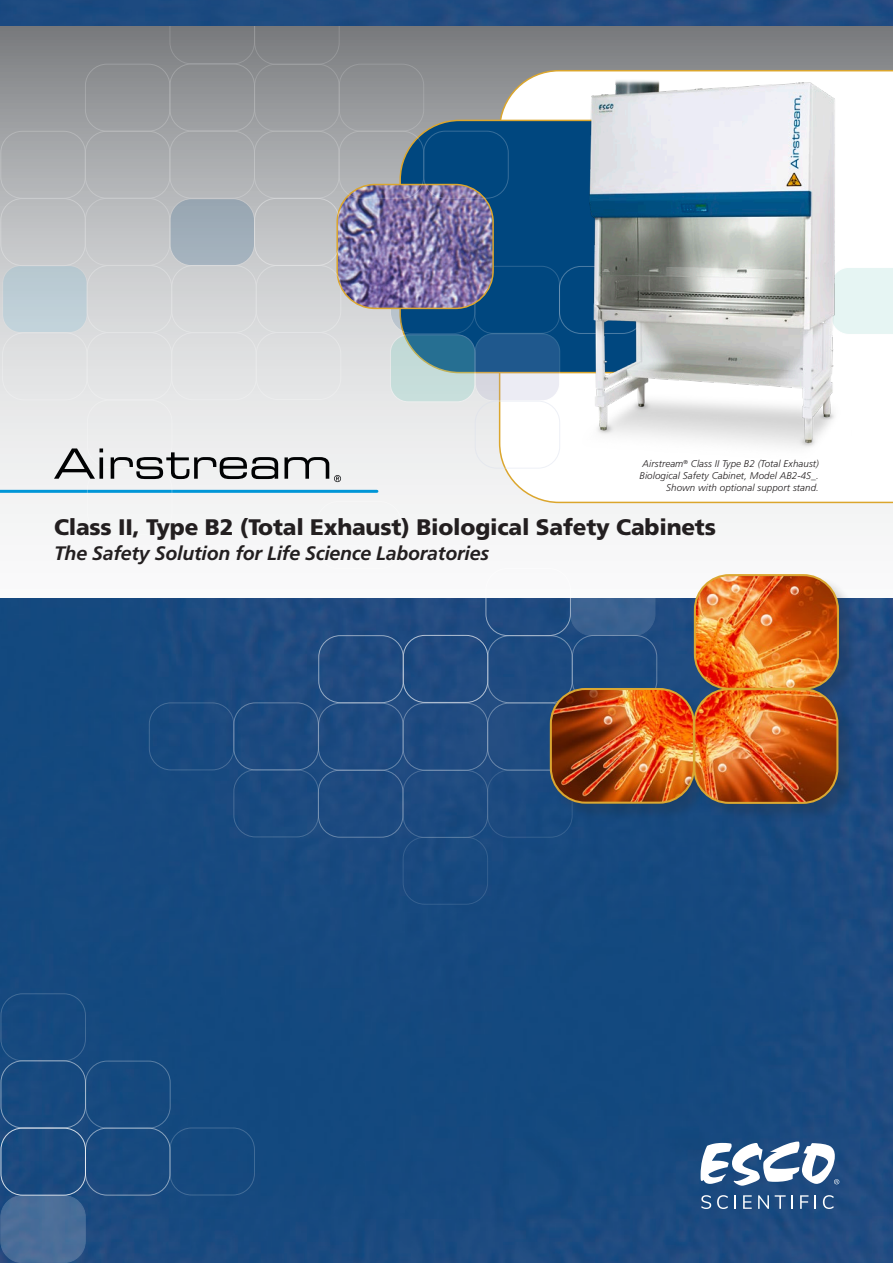
<style>
.page{position:relative;width:893px;height:1263px;background:#fff}
.page>*{position:absolute;margin:0;border:0;box-sizing:border-box;transform-origin:0 0}
.t1{font:900 22.5px "Frutiger LT Std";letter-spacing:-.01em;color:#231f20}
.t2{font:italic 700 19.5px "Frutiger LT Std";letter-spacing:-.01em;color:#231f20}
.t3{font:italic 300 9.75px/11.6px "Frutiger LT Std";letter-spacing:.01em;color:#231f20;text-align:right}
</style>
<div class="page">
<svg style="left:0;top:26px;width:893px;height:573px"></svg>
<img style="left:0;top:599px;width:893px;height:664px">
<svg style="left:499px;top:70px;width:394px;height:433px"></svg>
<div style="left:400px;top:120px;width:317px;height:253px;background:#00477f;border-radius:59px"></div>
<div style="left:475px;top:266px;width:85px;height:68px;border:1px solid #fff;border-radius:18px"></div>
<svg style="left:475px;top:334px;width:85px;height:67px;background:#7292b1"></svg>
<div style="left:475px;top:333px;width:85px;height:68px;border:1px solid #fff;border-radius:18px"></div>
<div style="left:475px;top:401px;width:85px;height:67px;border:1px solid #d8deec;border-radius:22px"></div>
<svg style="left:390px;top:335px;width:85px;height:67px;background:#8bb3bc"></svg>
<div style="left:390px;top:334px;width:85px;height:68px;border:1px solid #fff;border-radius:18px"></div>
<svg style="left:390px;top:267px;width:85px;height:67px"></svg>
<div style="left:390px;top:266px;width:85px;height:68px;border:1px solid #fff;border-radius:22px"></div>
<div style="left:851px;top:267px;width:42px;height:68px;background:#e6f5f3"></div>
<hr style="left:0;top:490px;width:377px;height:3px;background:#0096d7">
<img style="left:337px;top:185px;width:156px;height:123px">
<div style="left:336px;top:184px;width:158px;height:125px;border:2px solid #dba62d;border-radius:38px"></div>
<img style="left:583px;top:70px;width:268px;height:404px">
<div style="left:170px;top:199px;width:84px;height:67px;background:#9fadb9;border-radius:22px"></div>
<div style="left:170px;top:198px;width:85px;height:68px;border:1px solid #fff;border-radius:22px"></div>
<div style="left:423px;top:131px;width:86px;height:68px;border:1px solid #fff;border-radius:22px"></div>
<div style="left:339px;top:131px;width:85px;height:68px;border:1px solid #fff;border-radius:22px"></div>
<div style="left:254px;top:131px;width:85px;height:68px;border:1px solid #fff;border-radius:22px"></div>
<div style="left:170px;top:131px;width:85px;height:68px;border:1px solid #fff;border-radius:22px"></div>
<div style="left:170px;top:64px;width:85px;height:67px;border:1px solid #fff;border-radius:22px"></div>
<div style="left:85px;top:198px;width:85px;height:68px;border:1px solid #fff;border-radius:22px"></div>
<div style="left:256px;top:332px;width:85px;height:68px;border:1px solid #fff;border-radius:22px"></div>
<div style="left:87px;top:332px;width:85px;height:68px;border:1px solid #fff;border-radius:22px"></div>
<div style="left:87px;top:400px;width:85px;height:67px;border:1px solid #fff;border-radius:22px"></div>
<div style="left:87px;top:467px;width:85px;height:68px;border:1px solid #fff;border-radius:22px"></div>
<div style="left:87px;top:265px;width:85px;height:68px;border:1px solid #fff;border-radius:22px"></div>
<div style="left:3px;top:266px;width:84px;height:67px;background:#bdcdd6;border-radius:18px"></div>
<div style="left:2px;top:265px;width:85px;height:68px;border:1px solid #fff;border-radius:18px"></div>
<div style="left:2px;top:332px;width:85px;height:68px;border:1px solid #fff;border-radius:22px"></div>
<div style="left:256px;top:265px;width:85px;height:68px;border:1px solid #fff;border-radius:22px"></div>
<div style="left:171px;top:265px;width:86px;height:68px;border:1px solid #fff;border-radius:22px"></div>
<div style="left:171px;top:332px;width:86px;height:68px;border:1px solid #fff;border-radius:22px"></div>
<div style="left:85px;top:131px;width:85px;height:68px;border:1px solid #fff;border-radius:22px"></div>
<div style="left:0;top:131px;width:86px;height:68px;border:1px solid #fff;border-radius:22px"></div>
<div style="left:0;top:198px;width:86px;height:68px;border:1px solid #fff;border-radius:22px"></div>
<div style="left:85px;top:64px;width:85px;height:68px;border:1px solid #fff;border-radius:22px"></div>
<div style="left:339px;top:64px;width:85px;height:68px;border:1px solid #fff;border-radius:22px"></div>
<div style="left:170px;top:26px;width:170px;height:39px;background:#7f8083"></div>
<div style="left:254px;top:64px;width:86px;height:68px;border:1px solid #fff;border-radius:22px"></div>
<div style="left:254px;top:198px;width:85px;height:68px;border:1px solid #fff;border-radius:22px"></div>
<div style="left:318px;top:635px;width:86px;height:68px;border:1px solid #fff;border-radius:22px"></div>
<div style="left:403px;top:635px;width:85px;height:68px;border:1px solid #fff;border-radius:22px"></div>
<div style="left:149px;top:702px;width:85px;height:68px;border:1px solid #fff;border-radius:22px"></div>
<div style="left:233px;top:702px;width:86px;height:68px;border:1px solid #fff;border-radius:22px"></div>
<div style="left:318px;top:703px;width:85px;height:67px;border:1px solid #fff;border-radius:22px"></div>
<div style="left:403px;top:703px;width:85px;height:67px;border:1px solid #fff;border-radius:22px"></div>
<div style="left:403px;top:770px;width:85px;height:68px;border:1px solid #fff;border-radius:22px"></div>
<div style="left:487px;top:703px;width:86px;height:67px;border:1px solid #fff;border-radius:22px"></div>
<div style="left:318px;top:770px;width:85px;height:67px;border:1px solid #fff;border-radius:22px"></div>
<div style="left:487px;top:635px;width:86px;height:68px;border:1px solid #fff;border-radius:22px"></div>
<div style="left:316px;top:501px;width:86px;height:68px;border:1px solid #fff;border-radius:22px"></div>
<div style="left:486px;top:568px;width:85px;height:68px;border:1px solid #fff;border-radius:22px"></div>
<div style="left:570px;top:568px;width:85px;height:67px;background:#f8f8f9;border-radius:22px"></div>
<div style="left:403px;top:837px;width:85px;height:68px;border:1px solid #fff;border-radius:22px"></div>
<div style="left:487px;top:770px;width:86px;height:67px;border:1px solid #fff;border-radius:22px"></div>
<div style="left:233px;top:769px;width:86px;height:68px;border:1px solid #fff;border-radius:22px"></div>
<div style="left:1px;top:1195px;width:84px;height:67px;background:#4a6e98;border-radius:22px"></div>
<div style="left:0;top:1195px;width:86px;height:68px;border:1px solid #fff;border-radius:22px"></div>
<div style="left:85px;top:1128px;width:85px;height:67px;border:1px solid #fff;border-radius:22px"></div>
<div style="left:1px;top:1128px;width:85px;height:67px;border:1px solid #fff;border-radius:22px"></div>
<div style="left:1px;top:1060px;width:85px;height:68px;border:1px solid #fff;border-radius:22px"></div>
<div style="left:1px;top:993px;width:85px;height:68px;border:1px solid #fff;border-radius:22px"></div>
<div style="left:85px;top:1061px;width:86px;height:67px;border:1px solid #fff;border-radius:22px"></div>
<div style="left:170px;top:1127px;width:85px;height:68px;border:1px solid #fff;border-radius:22px"></div>
<svg style="left:54px;top:448px;width:49px;height:31px"></svg>
<svg style="left:99px;top:457px;width:4px;height:22px"></svg>
<svg style="left:111px;top:452px;width:167px;height:27px"></svg>
<svg style="left:284px;top:457px;width:57px;height:25px"></svg>
<img style="left:0;top:0;width:893px;height:26px">
<div style="left:551px;top:575px;width:306px;height:247px;background:#231f20;opacity:.2"></div>
<img style="left:549px;top:573px;width:291px;height:232px">
<svg style="left:701px;top:1141px;width:138px;height:68px"></svg>
<p class="t3" style="left:639px;top:458px;width:181px">Airstream<sup>®</sup> Class II Type B2 (Total Exhaust)<br>Biological Safety Cabinet, Model AB2-4S_.<br>Shown with optional support stand.</p>
<h1 class="t1" style="left:54px;top:513px;width:663px">Class II, Type B2 (Total Exhaust) Biological Safety Cabinets</h1>
<h2 class="t2" style="left:54px;top:542px;width:436px">The Safety Solution for Life Science Laboratories</h2>
</div>
